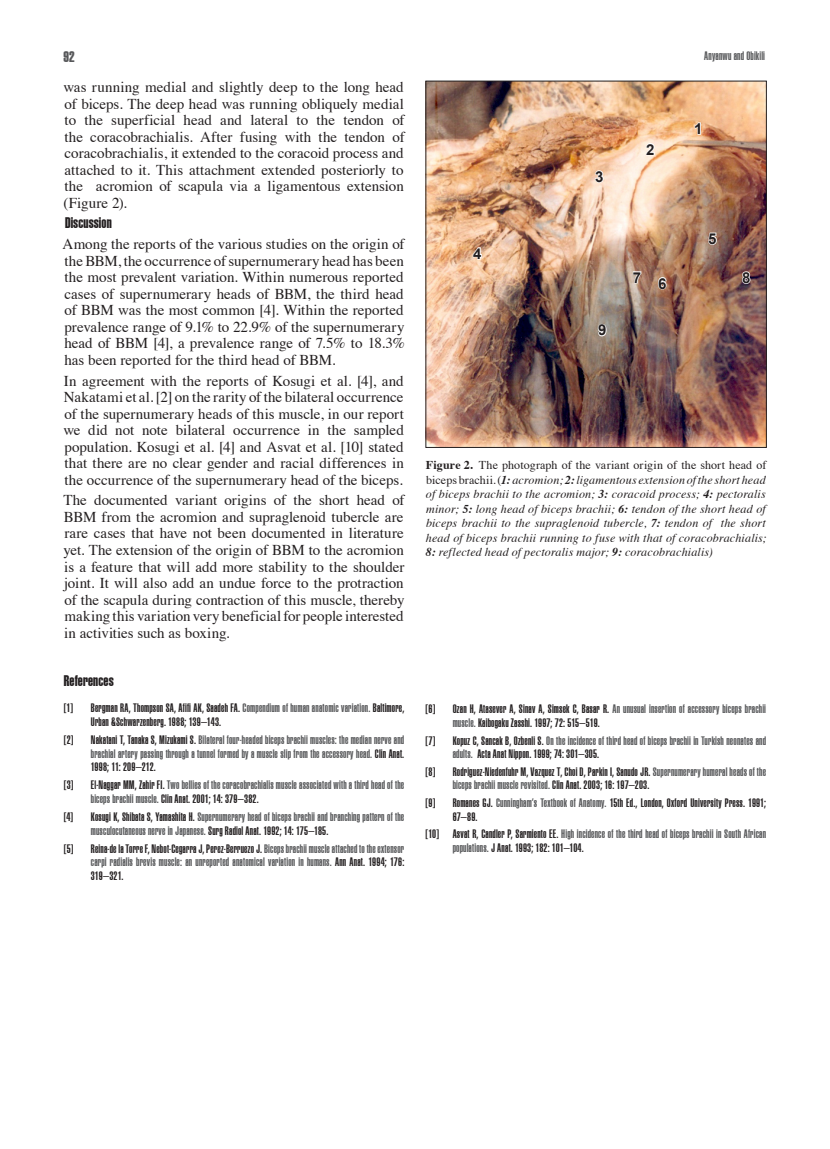
<style>
.page{position:relative;width:830px;height:1149px;background:#fff}
.page>*{position:absolute;margin:0;border:0;box-sizing:border-box;transform-origin:0 0}
.Text_Block{font:15px/16.5px "Times";color:#231f20;text-align:justify}
.t1{font:15px "Helvetica Compressed Extra";letter-spacing:.01em;color:#231f20}
.t2{font:700 15px "Arial";color:#231f20}
.t3{font:15px "Helvetica Compressed Extra";color:#57585a}
.References{font:12px/13.6px "Helvetica Compressed Ultra";letter-spacing:.015em;color:#57585a}
.References-2{font:12px/13.5px "Helvetica Compressed Ultra";letter-spacing:.015em;color:#231f20}
.t4{font:italic 12px/14.4px "Times";letter-spacing:.01em;color:#231f20;text-align:justify}
.s1{color:#57585a}
.s2{color:#231f20}
.s3{font-weight:700;font-style:normal}
.s4{font-style:normal}
.s5{font-weight:700}
</style>
<div class="page">
<img style="left:427px;top:83px;width:337px;height:362px">
<svg style="left:472px;top:246px;width:10px;height:14px"></svg>
<svg style="left:594px;top:169px;width:10px;height:14px"></svg>
<svg style="left:644px;top:142px;width:11px;height:14px"></svg>
<svg style="left:706px;top:232px;width:11px;height:13px"></svg>
<svg style="left:656px;top:276px;width:11px;height:14px"></svg>
<svg style="left:693px;top:122px;width:8px;height:13px"></svg>
<svg style="left:740px;top:270px;width:11px;height:15px"></svg>
<svg style="left:596px;top:323px;width:11px;height:14px"></svg>
<svg style="left:631px;top:270px;width:10px;height:14px"></svg>
<p class="t3" style="left:63px;top:48px;width:13px">92</p>
<p class="References" style="left:703px;top:48px;width:62px">Anyanwu and Obikili</p>
<p class="Text_Block" style="left:63px;top:77px;width:342px">was running medial and slightly deep to the long head of biceps. The deep head was running obliquely medial to the superficial head and lateral to the tendon of the coracobrachialis. After fusing with the tendon of coracobrachialis, it extended to the coracoid process and attached to it. This attachment extended posteriorly to the acromion of scapula via a ligamentous extension (Figure 2).</p>
<p class="t1" style="left:65px;top:214px;width:48px">Discussion</p>
<p class="Text_Block" style="left:62px;top:234px;width:344px">Among the reports of the various studies on the origin of the BBM, the occurrence of supernumerary head has been the most prevalent variation. Within numerous reported cases of supernumerary heads of BBM, the third head of BBM was the most common [4]. Within the reported prevalence range of 9.1% to 22.9% of the supernumerary head of BBM [4], a prevalence range of 7.5% to 18.3% has been reported for the third head of BBM.</p>
<p class="Text_Block" style="left:63px;top:371px;width:342px">In agreement with the reports of Kosugi et al. [4], and Nakatami et al. [2] on the rarity of the bilateral occurrence of the supernumerary heads of this muscle, in our report we did not note bilateral occurrence in the sampled population. Kosugi et al. [4] and Asvat et al. [10] stated that there are no clear gender and racial differences in the occurrence of the supernumerary head of the biceps.</p>
<p class="Text_Block" style="left:63px;top:490px;width:342px">The documented variant origins of the short head of BBM from the acromion and supraglenoid tubercle are rare cases that have not been documented in literature yet. The extension of the origin of BBM to the acromion is a feature that will add more stability to the shoulder joint. It will also add an undue force to the protraction of the scapula during contraction of this muscle, thereby making this variation very beneficial for people interested in activities such as boxing.</p>
<p class="t1" style="left:64px;top:671px;width:51px">References</p>
<p class="References-2" style="left:64px;top:701px;width:11px">[1]</p>
<p class="References-2" style="left:91px;top:701px;width:315px">Bergman RA, Thompson SA, Afifi AK, Saadeh FA. <span class="s1">Compendium of human anatomic variation.</span> Baltimore,<br>Urban &amp;Schwarzenberg. 1988; 139–143.</p>
<p class="References-2" style="left:64px;top:732px;width:11px">[2]</p>
<p class="References" style="left:91px;top:732px;width:315px;text-align:justify"><span class="s2">Nakatani T, Tanaka S, Mizukami S.</span> Bilateral four-headed biceps brachii muscles: the median nerve and brachial artery passing through a tunnel formed by a muscle slip from the accessory head. <span class="s2">Clin Anat.<br>1998; 11: 209–212.</span></p>
<p class="References-2" style="left:64px;top:778px;width:11px">[3]</p>
<p class="References" style="left:91px;top:778px;width:315px"><span class="s2">El-Naggar MM, Zahir FI.</span> Two bellies of the coracobrachialis muscle associated with a third head of the biceps brachii muscle. <span class="s2">Clin Anat. 2001; 14: 379–382.</span></p>
<p class="References-2" style="left:64px;top:809px;width:11px">[4]</p>
<p class="References" style="left:91px;top:809px;width:315px"><span class="s2">Kosugi K, Shibata S, Yamashita H.</span> Supernumerary head of biceps brachii and branching pattern of the musculocutaneous nerve in Japanese. <span class="s2">Surg Radiol Anat. 1992; 14: 175–185.</span></p>
<p class="References-2" style="left:64px;top:841px;width:11px">[5]</p>
<p class="References" style="left:91px;top:841px;width:315px;text-align:justify"><span class="s2">Reina-de la Torre F, Nebot-Cegarra J, Perez-Berruezo J.</span> Biceps brachii muscle attached to the extensor carpi radialis brevis muscle: an unreported anatomical variation in humans. <span class="s2">Ann Anat. 1994; 176:<br>319–321.</span></p>
<p class="t2" style="left:473px;top:243px;width:10px">4</p>
<p class="t2" style="left:595px;top:167px;width:10px">3</p>
<p class="t2" style="left:646px;top:139px;width:10px">2</p>
<p class="t2" style="left:598px;top:320px;width:10px">9</p>
<p class="t2" style="left:632px;top:267px;width:10px">7</p>
<p class="t2" style="left:657px;top:273px;width:10px">6</p>
<p class="t2" style="left:694px;top:119px;width:10px">1</p>
<p class="t2" style="left:708px;top:229px;width:10px">5</p>
<p class="t2" style="left:741px;top:268px;width:10px">8</p>
<p class="t4" style="left:425px;top:457px;width:342px"><span class="s3">Figure 2.</span> <span class="s4">The photograph of the variant origin of the short head of biceps brachii. (</span><span class="s5">1:</span> acromion; <span class="s5">2:</span> ligamentous extension of the short head of biceps brachii to the acromion; <span class="s5">3:</span> coracoid process; <span class="s5">4:</span> pectoralis minor; <span class="s5">5:</span> long head of biceps brachii; <span class="s5">6:</span> tendon of the short head of biceps brachii to the supraglenoid tubercle, <span class="s5">7:</span> tendon of the short head of biceps brachii running to fuse with that of coracobrachialis; <span class="s5">8:</span> reflected head of pectoralis major; <span class="s5">9:</span> coracobrachialis)</p>
<p class="References-2" style="left:425px;top:702px;width:11px">[6]</p>
<p class="References-2" style="left:452px;top:702px;width:315px">Ozan H, Atasever A, Sinav A, Simsek C, Basar R. <span class="s1">An unusual insertion of accessory biceps brachii muscle.</span> Kaibogaku Zasshi. 1997; 72: 515–519.</p>
<p class="References-2" style="left:425px;top:733px;width:11px">[7]</p>
<p class="References" style="left:452px;top:733px;width:315px"><span class="s2">Kopuz C, Sancak B, Ozbenli S.</span> On the incidence of third head of biceps brachii in Turkish neonates and adults. <span class="s2">Acta Anat Nippon. 1999; 74: 301–305.</span></p>
<p class="References-2" style="left:425px;top:764px;width:11px">[8]</p>
<p class="References-2" style="left:452px;top:764px;width:315px">Rodriguez-Niedenfuhr M, Vazquez T, Choi D, Parkin I, Sanudo JR. <span class="s1">Supernumerary humeral heads of the biceps brachii muscle revisited.</span> Clin Anat. 2003; 16: 197–203.</p>
<p class="References-2" style="left:425px;top:795px;width:11px">[9]</p>
<p class="References-2" style="left:452px;top:795px;width:315px">Romanes GJ. <span class="s1">Cunningham’s Textbook of Anatomy.</span> 15th Ed., London, Oxford University Press. 1991;<br>67–89.</p>
<p class="References" style="left:452px;top:827px;width:315px;text-indent:-27px"><span class="s2">[10] Asvat R, Candler P, Sarmiento EE.</span> High incidence of the third head of biceps brachii in South African populations. <span class="s2">J Anat. 1993; 182: 101–104.</span></p>
</div>
